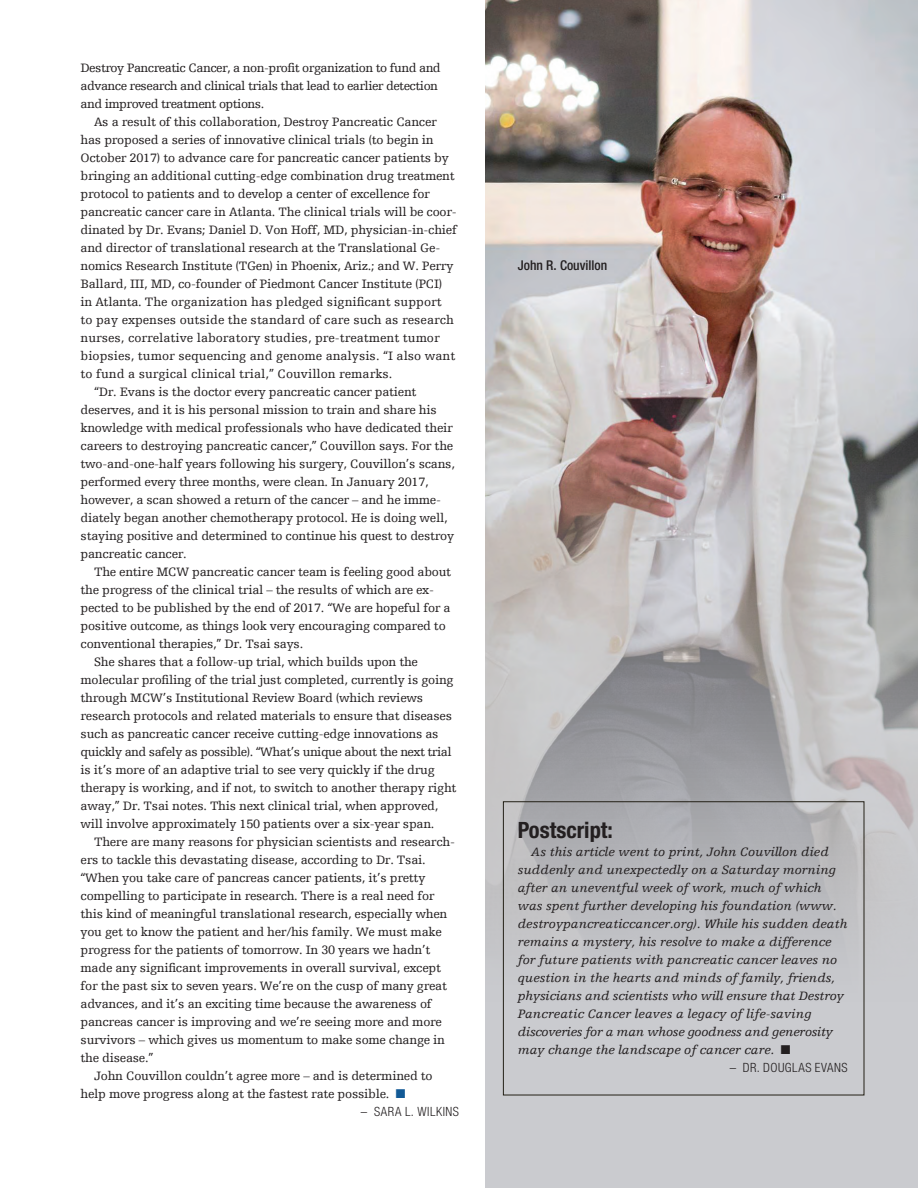
<style>
.page{position:relative;width:918px;height:1188px;background:#fff}
.page>*{position:absolute;margin:0;border:0;box-sizing:border-box;transform-origin:0 0}
.t1{font:700 condensed 22.5px "Helvetica Neue LT Std";color:#231f20}
.t2{font:500 condensed 13.5px "Helvetica Neue LT Std";color:#231f20}
.t3{font:12.75px "Egyptienne F";letter-spacing:-.02em;color:#231f20}
.t4{font:italic 12.75px/18px "Egyptienne F";color:#231f20}
.t5{font:12.75px "Egyptienne F";color:#231f20}
.t6{font:12.75px/18px "Egyptienne F";letter-spacing:-.04em;color:#231f20}
.t7{font:300 condensed 12.75px "Helvetica Neue LT Std";letter-spacing:.04em;color:#231f20}
.s1{color:#125a96}
</style>
<div class="page">
<div style="left:486px;top:0;width:432px;height:1188px;background:#cacbcf"></div>
<img style="left:486px;top:0;width:432px;height:1001px">
<div style="left:503px;top:801px;width:361px;height:294px;border:1px solid #232016"></div>
<p class="t6" style="left:81px;top:60px;width:362px">Destroy Pancreatic Cancer, a non-profit organization to fund and advance research and clinical trials that lead to earlier detection and improved treatment options.</p>
<p class="t3" style="left:94px;top:116px;width:344px">As a result of this collaboration, Destroy Pancreatic Cancer</p>
<p class="t3" style="left:81px;top:134px;width:355px">has proposed a series of innovative clinical trials (to begin in</p>
<p class="t3" style="left:81px;top:152px;width:370px">October 2017) to advance care for pancreatic cancer patients by</p>
<p class="t3" style="left:81px;top:170px;width:376px">bringing an additional cutting-edge combination drug treatment</p>
<p class="t3" style="left:81px;top:188px;width:351px">protocol to patients and to develop a center of excellence for</p>
<p class="t3" style="left:81px;top:206px;width:378px">pancreatic cancer care in Atlanta. The clinical trials will be coor-</p>
<p class="t3" style="left:81px;top:224px;width:378px">dinated by Dr. Evans; Daniel D. Von Hoff, MD, physician-in-chief</p>
<p class="t3" style="left:81px;top:242px;width:361px">and director of translational research at the Translational Ge-</p>
<p class="t3" style="left:81px;top:260px;width:374px">nomics Research Institute (TGen) in Phoenix, Ariz.; and W. Perry</p>
<p class="t3" style="left:81px;top:278px;width:363px">Ballard, III, MD, co-founder of Piedmont Cancer Institute (PCI)</p>
<p class="t5" style="left:81px;top:296px;width:363px">in Atlanta. The organization has pledged significant support</p>
<p class="t5" style="left:81px;top:314px;width:375px">to pay expenses outside the standard of care such as research</p>
<p class="t5" style="left:81px;top:332px;width:361px">nurses, correlative laboratory studies, pre-treatment tumor</p>
<p class="t5" style="left:81px;top:350px;width:376px">biopsies, tumor sequencing and genome analysis. “I also want</p>
<p class="t5" style="left:81px;top:368px;width:313px">to fund a surgical clinical trial,” Couvillon remarks.</p>
<p class="t3" style="left:94px;top:386px;width:324px">“Dr. Evans is the doctor every pancreatic cancer patient</p>
<p class="t3" style="left:81px;top:404px;width:358px">deserves, and it is his personal mission to train and share his</p>
<p class="t3" style="left:81px;top:422px;width:374px">knowledge with medical professionals who have dedicated their</p>
<p class="t3" style="left:81px;top:440px;width:374px">careers to destroying pancreatic cancer,” Couvillon says. For the</p>
<p class="t3" style="left:81px;top:458px;width:376px">two-and-one-half years following his surgery, Couvillon’s scans,</p>
<p class="t3" style="left:81px;top:476px;width:350px">performed every three months, were clean. In January 2017,</p>
<p class="t3" style="left:81px;top:494px;width:362px">however, a scan showed a return of the cancer – and he imme-</p>
<p class="t3" style="left:81px;top:512px;width:369px">diately began another chemotherapy protocol. He is doing well,</p>
<p class="t3" style="left:81px;top:530px;width:375px">staying positive and determined to continue his quest to destroy</p>
<p class="t3" style="left:81px;top:548px;width:108px">pancreatic cancer.</p>
<p class="t3" style="left:94px;top:566px;width:359px">The entire MCW pancreatic cancer team is feeling good about</p>
<p class="t3" style="left:81px;top:584px;width:355px">the progress of the clinical trial – the results of which are ex-</p>
<p class="t3" style="left:81px;top:602px;width:372px">pected to be published by the end of 2017. “We are hopeful for a</p>
<p class="t3" style="left:81px;top:620px;width:367px">positive outcome, as things look very encouraging compared to</p>
<p class="t3" style="left:81px;top:638px;width:224px">conventional therapies,” Dr. Tsai says.</p>
<p class="t3" style="left:94px;top:656px;width:325px">She shares that a follow-up trial, which builds upon the</p>
<p class="t3" style="left:81px;top:674px;width:375px">molecular profiling of the trial just completed, currently is going</p>
<p class="t3" style="left:81px;top:692px;width:344px">through MCW’s Institutional Review Board (which reviews</p>
<p class="t3" style="left:81px;top:710px;width:373px">research protocols and related materials to ensure that diseases</p>
<p class="t3" style="left:81px;top:728px;width:360px">such as pancreatic cancer receive cutting-edge innovations as</p>
<p class="t6" style="left:81px;top:744px;width:373px">quickly and safely as possible). “What’s unique about the next trial</p>
<p class="t3" style="left:81px;top:764px;width:356px">is it’s more of an adaptive trial to see very quickly if the drug</p>
<p class="t3" style="left:81px;top:782px;width:377px">therapy is working, and if not, to switch to another therapy right</p>
<p class="t3" style="left:81px;top:800px;width:359px">away,” Dr. Tsai notes. This next clinical trial, when approved,</p>
<p class="t3" style="left:81px;top:818px;width:355px">will involve approximately 150 patients over a six-year span.</p>
<p class="t3" style="left:94px;top:836px;width:362px">There are many reasons for physician scientists and research-</p>
<p class="t3" style="left:81px;top:854px;width:347px">ers to tackle this devastating disease, according to Dr. Tsai.</p>
<p class="t3" style="left:81px;top:872px;width:346px">“When you take care of pancreas cancer patients, it’s pretty</p>
<p class="t3" style="left:81px;top:890px;width:356px">compelling to participate in research. There is a real need for</p>
<p class="t3" style="left:81px;top:908px;width:368px">this kind of meaningful translational research, especially when</p>
<p class="t3" style="left:81px;top:926px;width:363px">you get to know the patient and her/his family. We must make</p>
<p class="t3" style="left:81px;top:944px;width:351px">progress for the patients of tomorrow. In 30 years we hadn’t</p>
<p class="t3" style="left:81px;top:962px;width:362px">made any significant improvements in overall survival, except</p>
<p class="t3" style="left:81px;top:980px;width:368px">for the past six to seven years. We’re on the cusp of many great</p>
<p class="t3" style="left:81px;top:998px;width:353px">advances, and it’s an exciting time because the awareness of</p>
<p class="t3" style="left:81px;top:1016px;width:363px">pancreas cancer is improving and we’re seeing more and more</p>
<p class="t3" style="left:81px;top:1034px;width:366px">survivors – which gives us momentum to make some change in</p>
<p class="t3" style="left:81px;top:1052px;width:74px">the disease.”</p>
<p class="t3" style="left:94px;top:1070px;width:340px">John Couvillon couldn’t agree more – and is determined to</p>
<p class="t3" style="left:81px;top:1088px;width:326px">help move progress along at the fastest rate possible. <span class="s1">■</span></p>
<p class="t7" style="left:361px;top:1104px;width:100px">– SARA L. WILKINS</p>
<p class="t2" style="left:518px;top:257px;width:91px">John R. Couvillon</p>
<h1 class="t1" style="left:518px;top:816px;width:97px">Postscript:</h1>
<p class="t4" style="left:518px;top:844px;width:331px;text-indent:14px">As this article went to print, John Couvillon died suddenly and unexpectedly on a Saturday morning after an uneventful week of work, much of which was spent further developing his foundation (www. destroypancreaticcancer.org). While his sudden death remains a mystery, his resolve to make a difference for future patients with pancreatic cancer leaves no question in the hearts and minds of family, friends, physicians and scientists who will ensure that Destroy Pancreatic Cancer leaves a legacy of life-saving discoveries for a man whose goodness and generosity may change the landscape of cancer care. ■</p>
<p class="t7" style="left:730px;top:1060px;width:119px">– DR. DOUGLAS EVANS</p>
</div>
